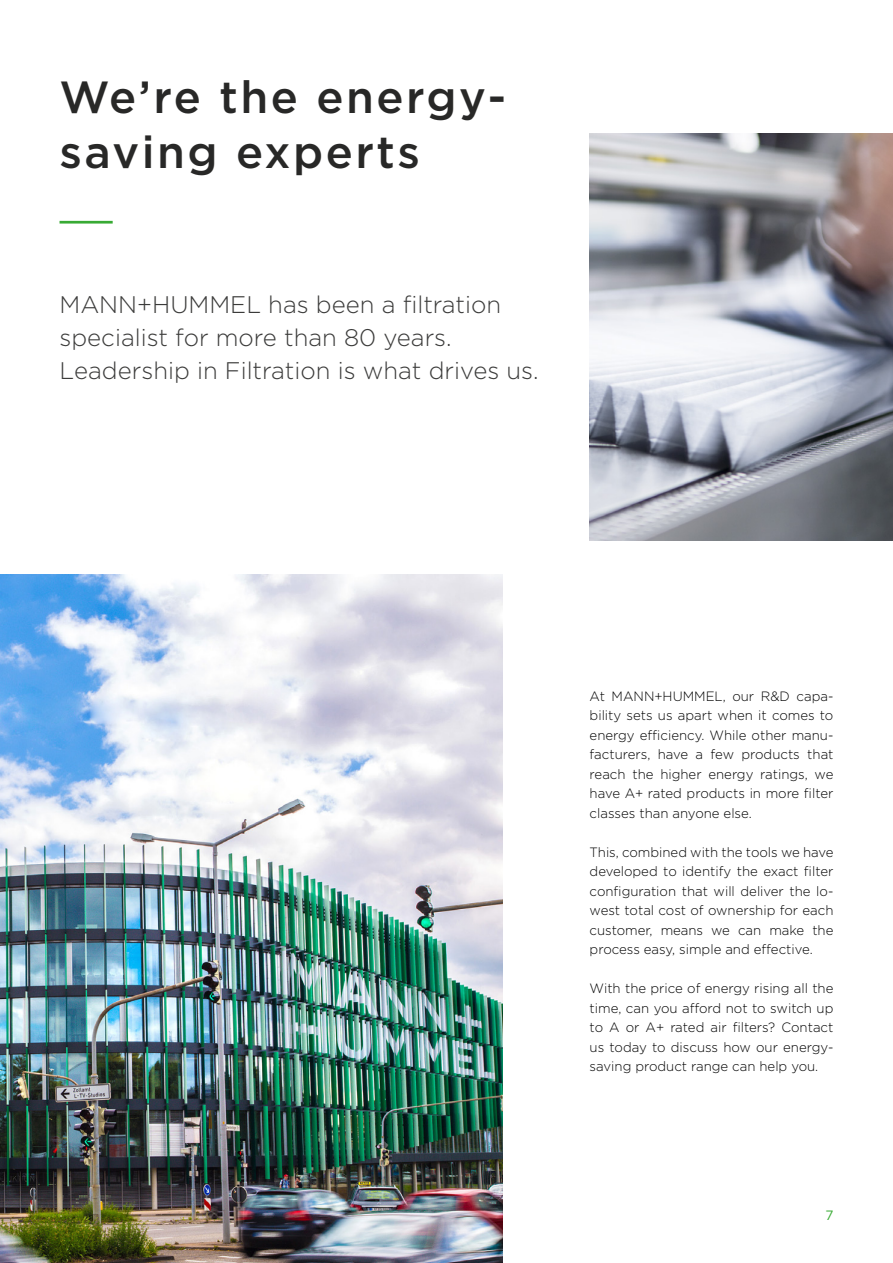
<style>
.page{position:relative;width:893px;height:1263px;background:#fff}
.page>*{position:absolute;margin:0;border:0;box-sizing:border-box;transform-origin:0 0}
.t1{font:500 45px/55.5px "Gotham";letter-spacing:.055em;color:#282827}
.t2{font:300 24px/33px "Gotham";color:#3b3b3a}
.t3{font:300 13.5px/19.5px "Gotham";color:#000;text-align:justify}
.t4{font:13.5px "Gotham";color:#38aa34}
</style>
<div class="page">
<img style="left:0;top:574px;width:502px;height:689px">
<img style="left:590px;top:133px;width:303px;height:408px">
<hr style="left:60px;top:221px;width:53px;height:3px;background:#38aa34">
<h1 class="t1" style="left:60px;top:68px;width:448px">We’re the energy&shy;saving experts</h1>
<h2 class="t2" style="left:60px;top:287px;width:481px">MANN+HUMMEL has been a filtration specialist for more than 80 years.<br>Leadership in Filtration is what drives us.</h2>
<p class="t3" style="left:590px;top:686px;width:245px">At MANN+HUMMEL, our R&amp;D capa&shy;bility sets us apart when it comes to energy efficiency. While other manu&shy;facturers, have a few products that reach the higher energy ratings, we have A+ rated products in more filter classes than anyone else.</p>
<p class="t3" style="left:590px;top:842px;width:245px">This, combined with the tools we have developed to identify the exact filter configuration that will deliver the lo&shy;west total cost of ownership for each customer, means we can make the process easy, simple and effective.</p>
<p class="t3" style="left:590px;top:978px;width:245px">With the price of energy rising all the time, can you afford not to switch up to A or A+ rated air filters? Contact us today to discuss how our energy&shy;saving product range can help you.</p>
<p class="t4" style="left:825px;top:1207px;width:10px">7</p>
</div>
